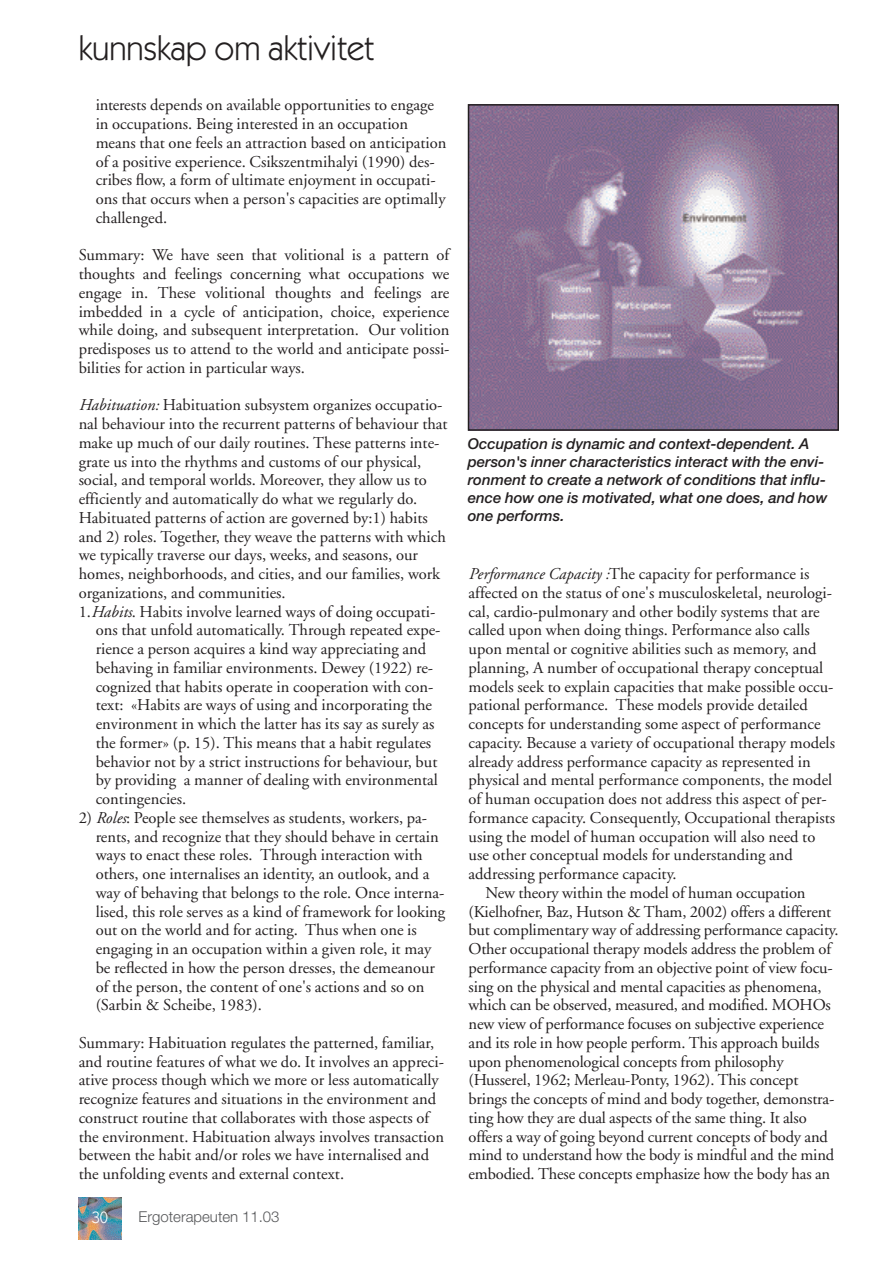
<style>
.page{position:relative;width:893px;height:1263px;background:#fff}
.page>*{position:absolute;margin:0;border:0;box-sizing:border-box;transform-origin:0 0}
.t1{font:34.5px "Itc Kabel";color:#231f20}
.t2{font:16.5px/18.8px "Adobe Garamond";color:#231f20}
.t3{font:16.5px "Itc Kabel";color:#fff}
.t4{font:italic 500 15px/18px "Helvetica Neue";color:#231f20}
.t5{font:300 15px "Helvetica Neue";color:#57585a}
.s1{font-style:italic}
</style>
<div class="page">
<img style="left:79px;top:1197px;width:42px;height:43px">
<img style="left:471px;top:107px;width:365px;height:321px">
<div style="left:468px;top:104px;width:371px;height:327px;border:2px solid #231f20"></div>
<h1 class="t1" style="left:79px;top:35px;width:297px">kunnskap om aktivitet</h1>
<p class="t2" style="left:96px;top:97px;width:352px">interests depends on available opportunities to engage in occupations. Being interested in an occupation means that one feels an attraction based on anticipation of a positive experience. Csikszentmihalyi (1990) des&shy;cribes flow, a form of ultimate enjoyment in occupati&shy;ons that occurs when a person's capacities are optimally challenged.</p>
<p class="t2" style="left:79px;top:247px;width:372px;text-align:justify">Summary: We have seen that volitional is a pattern of thoughts and feelings concerning what occupations we engage in. These volitional thoughts and feelings are imbedded in a cycle of anticipation, choice, experience while doing, and subsequent interpretation. Our volition predisposes us to attend to the world and anticipate possi&shy;bilities for action in particular ways.</p>
<p class="t2" style="left:79px;top:397px;width:365px"><span class="s1">Habituation:</span> Habituation subsystem organizes occupatio-</p>
<p class="t2" style="left:79px;top:416px;width:370px">nal behaviour into the recurrent patterns of behaviour that</p>
<p class="t2" style="left:79px;top:435px;width:362px">make up much of our daily routines. These patterns inte-</p>
<p class="t2" style="left:79px;top:453px;width:344px">grate us into the rhythms and customs of our physical,</p>
<p class="t2" style="left:79px;top:472px;width:350px">social, and temporal worlds. Moreover, they allow us to</p>
<p class="t2" style="left:79px;top:491px;width:340px">efficiently and automatically do what we regularly do.</p>
<p class="t2" style="left:79px;top:510px;width:351px">Habituated patterns of action are governed by:1) habits</p>
<p class="t2" style="left:79px;top:528px;width:369px">and 2) roles. Together, they weave the patterns with which</p>
<p class="t2" style="left:79px;top:547px;width:341px">we typically traverse our days, weeks, and seasons, our</p>
<p class="t2" style="left:79px;top:566px;width:363px">homes, neighborhoods, and cities, and our families, work</p>
<p class="t2" style="left:79px;top:585px;width:209px">organizations, and communities.</p>
<p class="t2" style="left:79px;top:603px;width:358px">1.<span class="s1">Habits</span>. Habits involve learned ways of doing occupati-</p>
<p class="t2" style="left:96px;top:622px;width:346px">ons that unfold automatically. Through repeated expe-</p>
<p class="t2" style="left:96px;top:641px;width:332px">rience a person acquires a kind way appreciating and</p>
<p class="t2" style="left:96px;top:660px;width:339px">behaving in familiar environments. Dewey (1922) re-</p>
<p class="t2" style="left:96px;top:678px;width:339px">cognized that habits operate in cooperation with con-</p>
<p class="t2" style="left:96px;top:697px;width:338px">text: «Habits are ways of using and incorporating the</p>
<p class="t2" style="left:96px;top:716px;width:340px">environment in which the latter has its say as surely as</p>
<p class="t2" style="left:96px;top:735px;width:337px">the former» (p. 15). This means that a habit regulates</p>
<p class="t2" style="left:96px;top:753px;width:343px">behavior not by a strict instructions for behaviour, but</p>
<p class="t2" style="left:96px;top:772px;width:344px">by providing a manner of dealing with environmental</p>
<p class="t2" style="left:96px;top:791px;width:92px">contingencies.</p>
<p class="t2" style="left:96px;top:810px;width:351px;text-indent:-17px">2) <span class="s1">Roles</span>: People see themselves as students, workers, pa&shy;rents, and recognize that they should behave in certain ways to enact these roles. Through interaction with others, one internalises an identity, an outlook, and a way of behaving that belongs to the role. Once interna&shy;lised, this role serves as a kind of framework for looking out on the world and for acting. Thus when one is engaging in an occupation within a given role, it may be reflected in how the person dresses, the demeanour of the person, the content of one's actions and so on (Sarbin &amp; Scheibe, 1983).</p>
<p class="t2" style="left:79px;top:1035px;width:367px">Summary: Habituation regulates the patterned, familiar, and routine features of what we do. It involves an appreci&shy;ative process though which we more or less automatically recognize features and situations in the environment and construct routine that collaborates with those aspects of the environment. Habituation always involves transaction between the habit and/or roles we have internalised and the unfolding events and external context.</p>
<p class="t3" style="left:92px;top:1211px;width:18px">30</p>
<p class="t5" style="left:139px;top:1211px;width:143px">Ergoterapeuten 11.03</p>
<p class="t4" style="left:468px;top:436px;width:361px">Occupation is dynamic and context-dependent. A person's inner characteristics interact with the envi&shy;ronment to create a network of conditions that influ&shy;ence how one is motivated, what one does, and how one performs.</p>
<p class="t2" style="left:469px;top:566px;width:342px"><span class="s1">Performance Capacity :</span>The capacity for performance is</p>
<p class="t2" style="left:469px;top:585px;width:365px">affected on the status of one's musculoskeletal, neurologi-</p>
<p class="t2" style="left:469px;top:603px;width:353px">cal, cardio-pulmonary and other bodily systems that are</p>
<p class="t2" style="left:469px;top:622px;width:343px">called upon when doing things. Performance also calls</p>
<p class="t2" style="left:469px;top:641px;width:349px">upon mental or cognitive abilities such as memory, and</p>
<p class="t2" style="left:469px;top:660px;width:356px">planning, A number of occupational therapy conceptual</p>
<p class="t2" style="left:469px;top:678px;width:366px">models seek to explain capacities that make possible occu-</p>
<p class="t2" style="left:469px;top:697px;width:341px">pational performance. These models provide detailed</p>
<p class="t2" style="left:469px;top:716px;width:354px">concepts for understanding some aspect of performance</p>
<p class="t2" style="left:469px;top:735px;width:368px">capacity. Because a variety of occupational therapy models</p>
<p class="t2" style="left:469px;top:753px;width:344px">already address performance capacity as represented in</p>
<p class="t2" style="left:469px;top:772px;width:365px">physical and mental performance components, the model</p>
<p class="t2" style="left:469px;top:791px;width:360px">of human occupation does not address this aspect of per-</p>
<p class="t2" style="left:469px;top:810px;width:368px">formance capacity. Consequently, Occupational therapists</p>
<p class="t2" style="left:469px;top:828px;width:348px">using the model of human occupation will also need to</p>
<p class="t2" style="left:469px;top:847px;width:326px">use other conceptual models for understanding and</p>
<p class="t2" style="left:469px;top:866px;width:210px">addressing performance capacity.</p>
<p class="t2" style="left:486px;top:885px;width:321px">New theory within the model of human occupation</p>
<p class="t2" style="left:469px;top:903px;width:364px">(Kielhofner, Baz, Hutson &amp; Tham, 2002) offers a different</p>
<p class="t2" style="left:469px;top:922px;width:372px">but complimentary way of addressing performance capacity.</p>
<p class="t2" style="left:469px;top:941px;width:364px">Other occupational therapy models address the problem of</p>
<p class="t2" style="left:469px;top:960px;width:366px">performance capacity from an objective point of view focu-</p>
<p class="t2" style="left:469px;top:978px;width:354px">sing on the physical and mental capacities as phenomena,</p>
<p class="t2" style="left:469px;top:997px;width:364px">which can be observed, measured, and modified. MOHOs</p>
<p class="t2" style="left:469px;top:1016px;width:357px">new view of performance focuses on subjective experience</p>
<p class="t2" style="left:469px;top:1035px;width:352px">and its role in how people perform. This approach builds</p>
<p class="t2" style="left:469px;top:1053px;width:317px">upon phenomenological concepts from philosophy</p>
<p class="t2" style="left:469px;top:1072px;width:331px">(Husserel, 1962; Merleau-Ponty, 1962). This concept</p>
<p class="t2" style="left:469px;top:1091px;width:367px">brings the concepts of mind and body together, demonstra-</p>
<p class="t2" style="left:469px;top:1110px;width:340px">ting how they are dual aspects of the same thing. It also</p>
<p class="t2" style="left:469px;top:1128px;width:361px">offers a way of going beyond current concepts of body and</p>
<p class="t2" style="left:469px;top:1147px;width:367px">mind to understand how the body is mindful and the mind</p>
<p class="t2" style="left:469px;top:1166px;width:363px">embodied. These concepts emphasize how the body has an</p>
</div>
